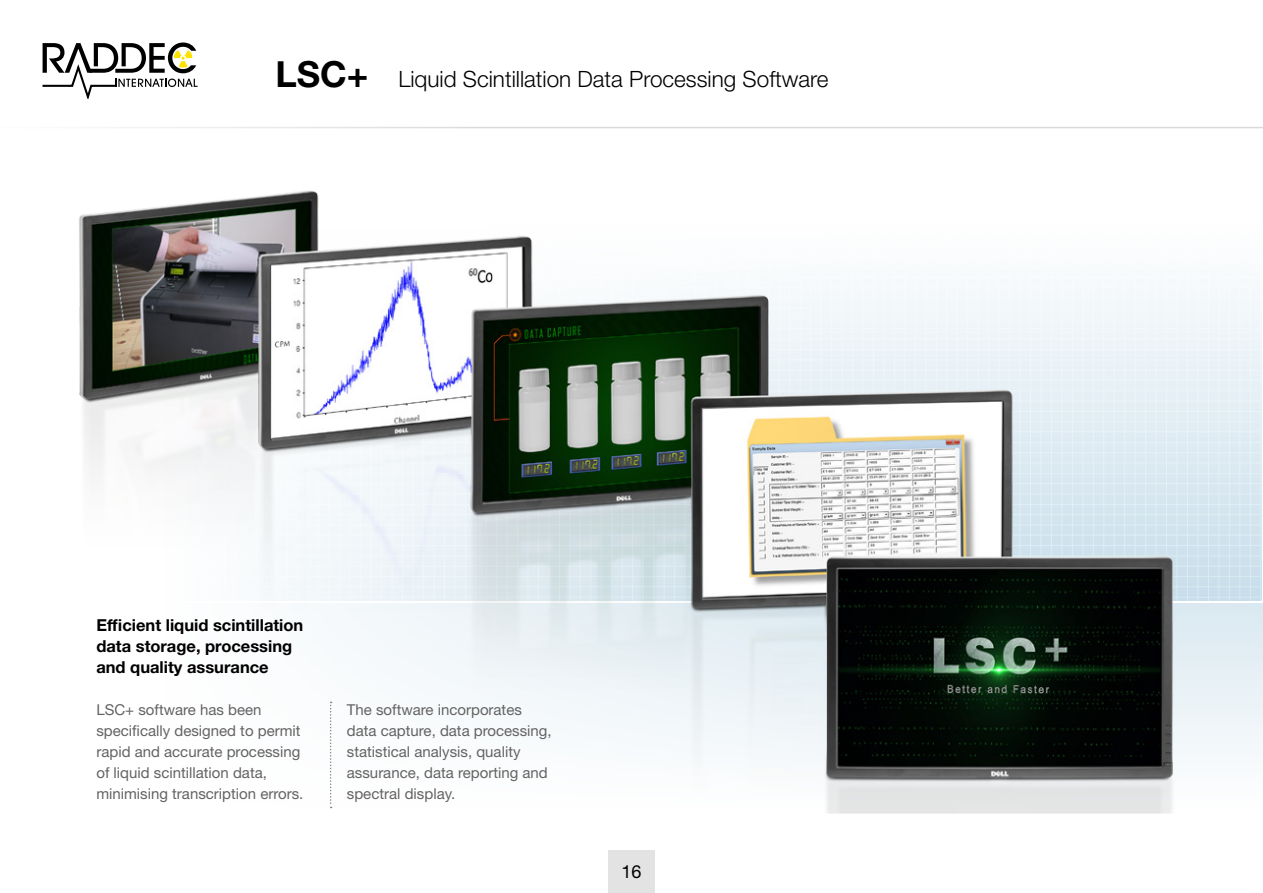
<style>
.page{position:relative;width:1263px;height:893px;background:#fff}
.page>*{position:absolute;margin:0;border:0;box-sizing:border-box;transform-origin:0 0}
.t1{font:300 22.5px "Helvetica Neue LT Std";color:#000}
.t2{font:18px "Helvetica Neue LT Std";color:#000}
.t3{font:700 16.5px/21px "Helvetica Neue LT Std";color:#000}
.t4{font:15px/21px "Helvetica Neue LT Std";color:#646363}
.s1{font-weight:700;font-size:36px}
</style>
<div class="page">
<svg style="left:43px;top:43px;width:155px;height:56px"></svg>
<div style="left:608px;top:850px;width:47px;height:43px;background:#e3e3e3"></div>
<hr style="left:0;top:127px;width:1263px;height:1px;background:#dadada">
<div style="left:165px;top:603px;width:1098px;height:206px;background:linear-gradient(to bottom,#d9e8f0,#fefefe)"></div>
<div style="left:165px;top:225px;width:1096px;height:375px;background:linear-gradient(to bottom,#fefefe,#c9deea)"></div>
<hr style="left:1250px;top:225px;width:1px;height:375px;background:#d5ecf4">
<hr style="left:1239px;top:225px;width:1px;height:375px;background:#d5ecf4">
<hr style="left:1229px;top:225px;width:1px;height:375px;background:#d5ecf4">
<hr style="left:1218px;top:225px;width:1px;height:375px;background:#d5ecf4">
<hr style="left:1260px;top:225px;width:1px;height:375px;background:#d5ecf4">
<hr style="left:1208px;top:225px;width:1px;height:375px;background:#d5ecf4">
<hr style="left:165px;top:886px;width:1096px;height:1px;background:#d5ecf4">
<hr style="left:165px;top:876px;width:1096px;height:1px;background:#d5ecf4">
<hr style="left:165px;top:865px;width:1096px;height:1px;background:#d5ecf4">
<hr style="left:165px;top:855px;width:1096px;height:1px;background:#d5ecf4">
<hr style="left:165px;top:834px;width:1096px;height:1px;background:#d5ecf4">
<hr style="left:165px;top:824px;width:1096px;height:1px;background:#d5ecf4">
<hr style="left:165px;top:814px;width:1096px;height:1px;background:#d5ecf4">
<hr style="left:165px;top:803px;width:1096px;height:1px;background:#d5ecf4">
<hr style="left:165px;top:783px;width:1096px;height:1px;background:#d5ecf4">
<hr style="left:165px;top:772px;width:1096px;height:1px;background:#d5ecf4">
<hr style="left:165px;top:762px;width:1096px;height:1px;background:#d5ecf4">
<hr style="left:165px;top:752px;width:1096px;height:1px;background:#d5ecf4">
<hr style="left:165px;top:731px;width:1096px;height:1px;background:#d5ecf4">
<hr style="left:165px;top:721px;width:1096px;height:1px;background:#d5ecf4">
<hr style="left:165px;top:710px;width:1096px;height:1px;background:#d5ecf4">
<hr style="left:165px;top:700px;width:1096px;height:1px;background:#d5ecf4">
<hr style="left:165px;top:680px;width:1096px;height:1px;background:#d5ecf4">
<hr style="left:165px;top:669px;width:1096px;height:1px;background:#d5ecf4">
<hr style="left:165px;top:659px;width:1096px;height:1px;background:#d5ecf4">
<hr style="left:165px;top:648px;width:1096px;height:1px;background:#d5ecf4">
<hr style="left:165px;top:628px;width:1096px;height:1px;background:#d5ecf4">
<hr style="left:165px;top:618px;width:1096px;height:1px;background:#d5ecf4">
<hr style="left:165px;top:607px;width:1096px;height:1px;background:#d5ecf4">
<hr style="left:165px;top:597px;width:1096px;height:1px;background:#d5ecf4">
<hr style="left:165px;top:576px;width:1096px;height:1px;background:#d5ecf4">
<hr style="left:165px;top:566px;width:1096px;height:1px;background:#d5ecf4">
<hr style="left:165px;top:556px;width:1096px;height:1px;background:#d5ecf4">
<hr style="left:165px;top:545px;width:1096px;height:1px;background:#d5ecf4">
<hr style="left:165px;top:525px;width:1096px;height:1px;background:#d5ecf4">
<hr style="left:165px;top:514px;width:1096px;height:1px;background:#d5ecf4">
<hr style="left:165px;top:504px;width:1096px;height:1px;background:#d5ecf4">
<hr style="left:165px;top:494px;width:1096px;height:1px;background:#d5ecf4">
<hr style="left:165px;top:473px;width:1096px;height:1px;background:#d5ecf4">
<hr style="left:165px;top:463px;width:1096px;height:1px;background:#d5ecf4">
<hr style="left:165px;top:452px;width:1096px;height:1px;background:#d5ecf4">
<hr style="left:165px;top:442px;width:1096px;height:1px;background:#d5ecf4">
<hr style="left:165px;top:422px;width:1096px;height:1px;background:#d5ecf4">
<hr style="left:165px;top:411px;width:1096px;height:1px;background:#d5ecf4">
<hr style="left:165px;top:401px;width:1096px;height:1px;background:#d5ecf4">
<hr style="left:165px;top:391px;width:1096px;height:1px;background:#d5ecf4">
<hr style="left:165px;top:370px;width:1096px;height:1px;background:#d5ecf4">
<hr style="left:165px;top:360px;width:1096px;height:1px;background:#d5ecf4">
<hr style="left:165px;top:349px;width:1096px;height:1px;background:#d5ecf4">
<hr style="left:165px;top:339px;width:1096px;height:1px;background:#d5ecf4">
<hr style="left:165px;top:318px;width:1096px;height:1px;background:#d5ecf4">
<hr style="left:165px;top:308px;width:1096px;height:1px;background:#d5ecf4">
<hr style="left:165px;top:298px;width:1096px;height:1px;background:#d5ecf4">
<hr style="left:165px;top:287px;width:1096px;height:1px;background:#d5ecf4">
<hr style="left:165px;top:267px;width:1096px;height:1px;background:#d5ecf4">
<hr style="left:165px;top:256px;width:1096px;height:1px;background:#d5ecf4">
<hr style="left:165px;top:246px;width:1096px;height:1px;background:#d5ecf4">
<hr style="left:165px;top:236px;width:1096px;height:1px;background:#d5ecf4">
<hr style="left:165px;top:892px;width:1096px;height:1px;background:#d5ecf4">
<hr style="left:165px;top:844px;width:1096px;height:1px;background:#d5ecf4">
<hr style="left:165px;top:793px;width:1096px;height:1px;background:#d5ecf4">
<hr style="left:165px;top:741px;width:1096px;height:1px;background:#d5ecf4">
<hr style="left:165px;top:690px;width:1096px;height:1px;background:#d5ecf4">
<hr style="left:165px;top:638px;width:1096px;height:1px;background:#d5ecf4">
<hr style="left:165px;top:586px;width:1096px;height:1px;background:#d5ecf4">
<hr style="left:165px;top:535px;width:1096px;height:1px;background:#d5ecf4">
<hr style="left:165px;top:483px;width:1096px;height:1px;background:#d5ecf4">
<hr style="left:165px;top:431px;width:1096px;height:1px;background:#d5ecf4">
<hr style="left:165px;top:380px;width:1096px;height:1px;background:#d5ecf4">
<hr style="left:165px;top:328px;width:1096px;height:1px;background:#d5ecf4">
<hr style="left:165px;top:277px;width:1096px;height:1px;background:#d5ecf4">
<hr style="left:165px;top:225px;width:1096px;height:1px;background:#d5ecf4">
<img style="left:79px;top:190px;width:1126px;height:623px">
<p class="t1" style="left:275px;top:65px;width:555px"><span class="s1">LSC+</span> Liquid Scintillation Data Processing Software</p>
<p class="t3" style="left:96px;top:614px;width:209px">Efficient liquid scintillation data storage, processing and quality assurance</p>
<p class="t4" style="left:96px;top:699px;width:208px">LSC+ software has been specifically designed to permit rapid and accurate processing of liquid scintillation data, minimising transcription errors.</p>
<p class="t4" style="left:347px;top:699px;width:206px">The software incorporates data capture, data processing, statistical analysis, quality assurance, data reporting and spectral display.</p>
<p class="t2" style="left:621px;top:861px;width:22px">16</p>
</div>
